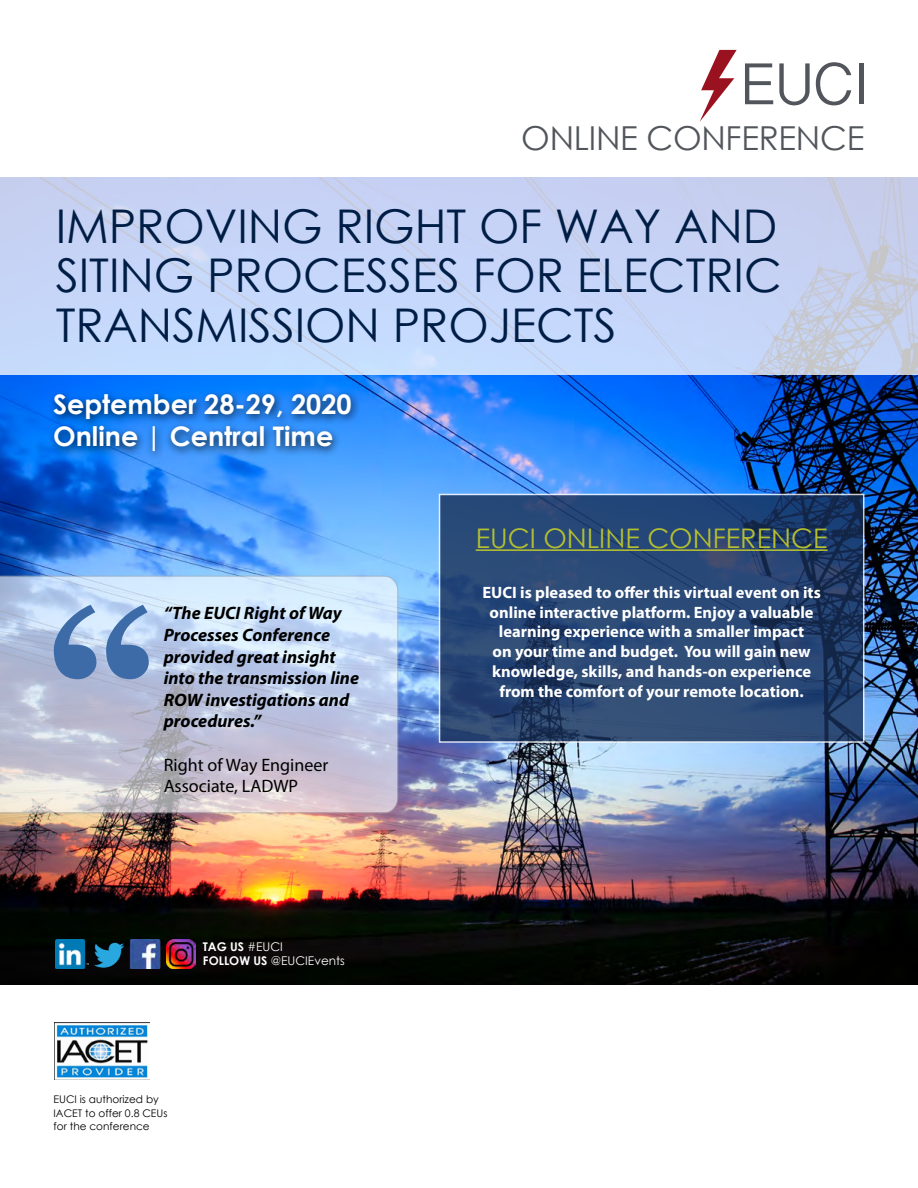
<style>
.page{position:relative;width:918px;height:1188px;background:#fff}
.page>*{position:absolute;margin:0;border:0;box-sizing:border-box;transform-origin:0 0}
.t1{font:46.5px/49.5px "Century Gothic";color:#001e45;text-align:justify}
.t2{font:33px "Century Gothic";letter-spacing:-.01em;color:#52555b}
.t3{font:700 27px/32.4px "Century Gothic";color:#fff}
.t4{font:27px "Century Gothic";color:#b5bf30}
.t5{font:italic 700 18px/21.6px "Myriad Pro";color:#000}
.t6{font:18px/21.6px "Myriad Pro";color:#000}
.t7{font:700 16.5px/19.8px "Myriad Pro";color:#fff;text-align:center}
.t8{font:12px/14.4px "Century Gothic";color:#fff}
.t9{font:10.5px/13.5px "Century Gothic";color:#000}
.s1{font-weight:700}
</style>
<div class="page">
<img style="left:0;top:375px;width:918px;height:610px">
<svg style="left:745px;top:63px;width:28px;height:41px"></svg>
<svg style="left:779px;top:63px;width:31px;height:42px"></svg>
<svg style="left:816px;top:62px;width:35px;height:43px"></svg>
<hr style="left:860px;top:63px;width:4px;height:41px;background:#52555b">
<svg style="left:700px;top:50px;width:37px;height:72px"></svg>
<svg style="left:0;top:177px;width:918px;height:198px;background:#c6d4f5"></svg>
<div style="left:48px;top:388px;width:313px;height:74px;background:#000;opacity:.75"></div>
<svg style="left:0;top:576px;width:398px;height:237px;background:#c4cce0"></svg>
<svg style="left:54px;top:605px;width:95px;height:74px;background:#81a2cc"></svg>
<img style="left:55px;top:1023px;width:95px;height:55px">
<img style="left:126px;top:939px;width:38px;height:30px">
<img style="left:91px;top:937px;width:35px;height:35px">
<img style="left:56px;top:940px;width:33px;height:29px">
<img style="left:166px;top:939px;width:30px;height:30px">
<svg style="left:439px;top:494px;width:425px;height:249px;background:#2a4773"></svg>
<hr style="left:476px;top:549px;width:352px;height:2px;background:#b5bf30">
<h2 class="t2" style="left:521px;top:115px;width:345px">ONLINE CONFERENCE</h2>
<h1 class="t1" style="left:56px;top:200px;width:728px">IMPROVING RIGHT OF WAY AND SITING PROCESSES FOR ELECTRIC TRANSMISSION PROJECTS</h1>
<h3 class="t3" style="left:53px;top:387px;width:300px">September 28-29, 2020<br>Online | Central Time</h3>
<p class="t5" style="left:164px;top:602px;width:197px">“The EUCI Right of Way<br>Processes Conference provided great insight into the transmission line<br>ROW investigations and procedures.”</p>
<p class="t6" style="left:164px;top:753px;width:166px">Right of Way Engineer<br>Associate, LADWP</p>
<p class="t8" style="left:203px;top:939px;width:143px"><span class="s1">TAG US</span> #EUCI<br><span class="s1">FOLLOW US</span> @EUCIEvents</p>
<p class="t9" style="left:54px;top:1092px;width:115px">EUCI is authorized by<br>IACET to offer 0.8 CEUs for the conference</p>
<h3 class="t4" style="left:476px;top:519px;width:353px">EUCI ONLINE CONFERENCE</h3>
<p class="t7" style="left:482px;top:582px;width:340px">EUCI is pleased to offer this virtual event on its online interactive platform. Enjoy a valuable learning experience with a smaller impact<br>on your time and budget. You will gain new knowledge, skills, and hands-on experience from the comfort of your remote location.</p>
</div>
